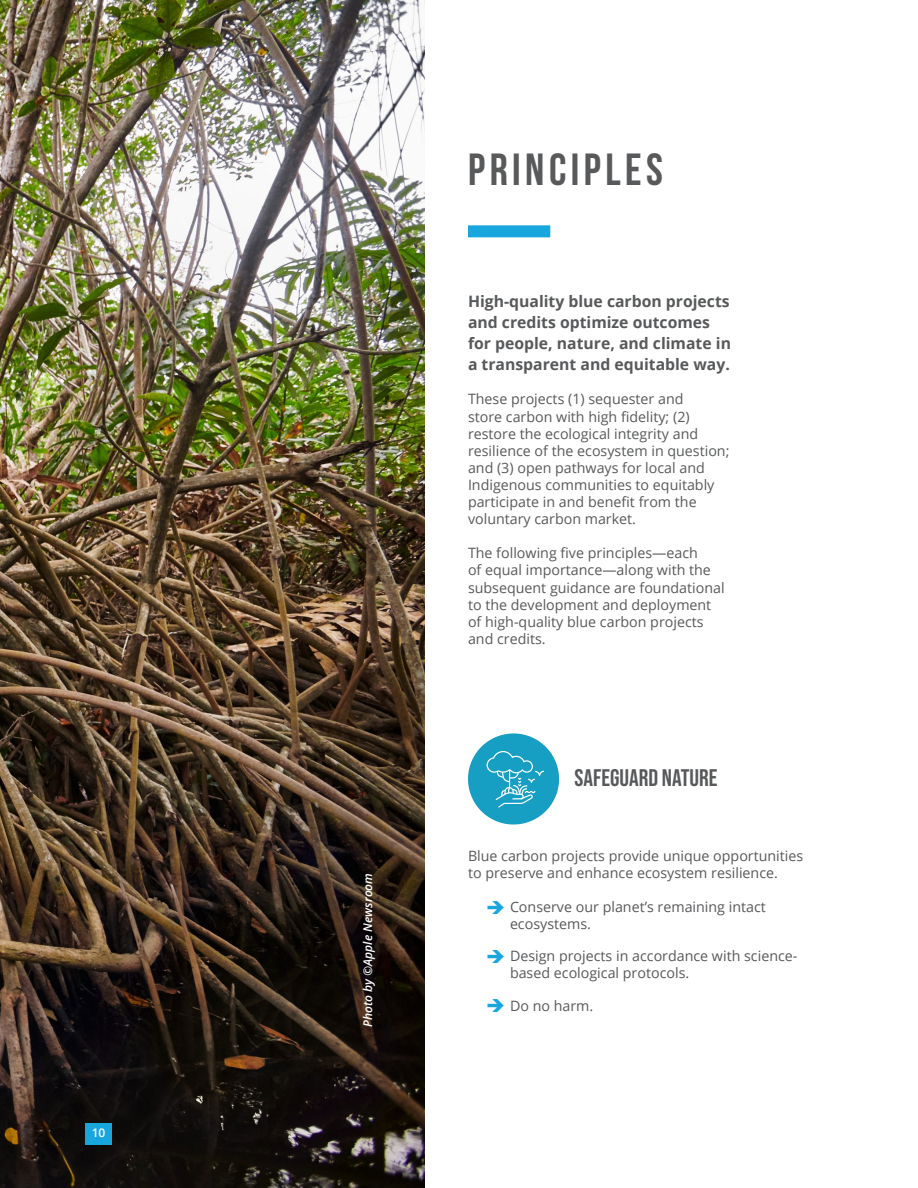
<style>
.page{position:relative;width:918px;height:1188px;background:#fff}
.page>*{position:absolute;margin:0;border:0;box-sizing:border-box;transform-origin:0 0}
.t1{font:700 45px "Bebas Neue";letter-spacing:.1em;color:#58595b}
.t2{font:24px "Bebas Neue";color:#58595b}
.t3{font:16.95px/16.5px "Bebas Neue";color:#58595b}
.t4{font:700 15.75px/21px "Open Sans";color:#58595b}
.t5{font:14.25px/17.1px "Open Sans";color:#58595b}
.t6{font:italic 600 12px "Open Sans";color:#fff}
.t7{font:600 12px "Open Sans";color:#fff}
</style>
<div class="page">
<div style="left:468px;top:225px;width:82px;height:12px;background:#18a6de"></div>
<svg style="left:468px;top:733px;width:92px;height:92px"></svg>
<img style="left:0;top:0;width:425px;height:1188px">
<div style="left:85px;top:1123px;width:27px;height:22px;background:#18a6de"></div>
<p class="t7" style="left:92px;top:1125px;width:15px">10</p>
<p class="t6" style="left:360px;top:1027px;width:155px;rotate:-90deg">Photo by ©Apple Newsroom</p>
<h1 class="t1" style="left:468px;top:145px;width:197px">PRINCIPLES</h1>
<p class="t4" style="left:468px;top:291px;width:265px">High-quality blue carbon projects and credits optimize outcomes for people, nature, and climate in a transparent and equitable way.</p>
<p class="t5" style="left:468px;top:390px;width:263px">These projects (1) sequester and<br>store carbon with high fidelity; (2) restore the ecological integrity and resilience of the ecosystem in question; and (3) open pathways for local and Indigenous communities to equitably participate in and benefit from the voluntary carbon market.</p>
<p class="t5" style="left:468px;top:544px;width:258px">The following five principles—each<br>of equal importance—along with the subsequent guidance are foundational to the development and deployment of high-quality blue carbon projects and credits.</p>
<p class="t3" style="left:566px;top:762px;width:61px">SAFEGUARD<br>NATURE</p>
<h2 class="t2" style="left:575px;top:764px;width:144px">SAFEGUARD NATURE</h2>
<p class="t5" style="left:468px;top:847px;width:337px">Blue carbon projects provide unique opportunities to preserve and enhance ecosystem resilience.</p>
<p class="t5" style="left:510px;top:898px;width:257px">Conserve our planet’s remaining intact ecosystems.</p>
<p class="t5" style="left:510px;top:947px;width:289px">Design projects in accordance with science&shy;based ecological protocols.</p>
<p class="t5" style="left:510px;top:997px;width:85px">Do no harm.</p>
</div>
